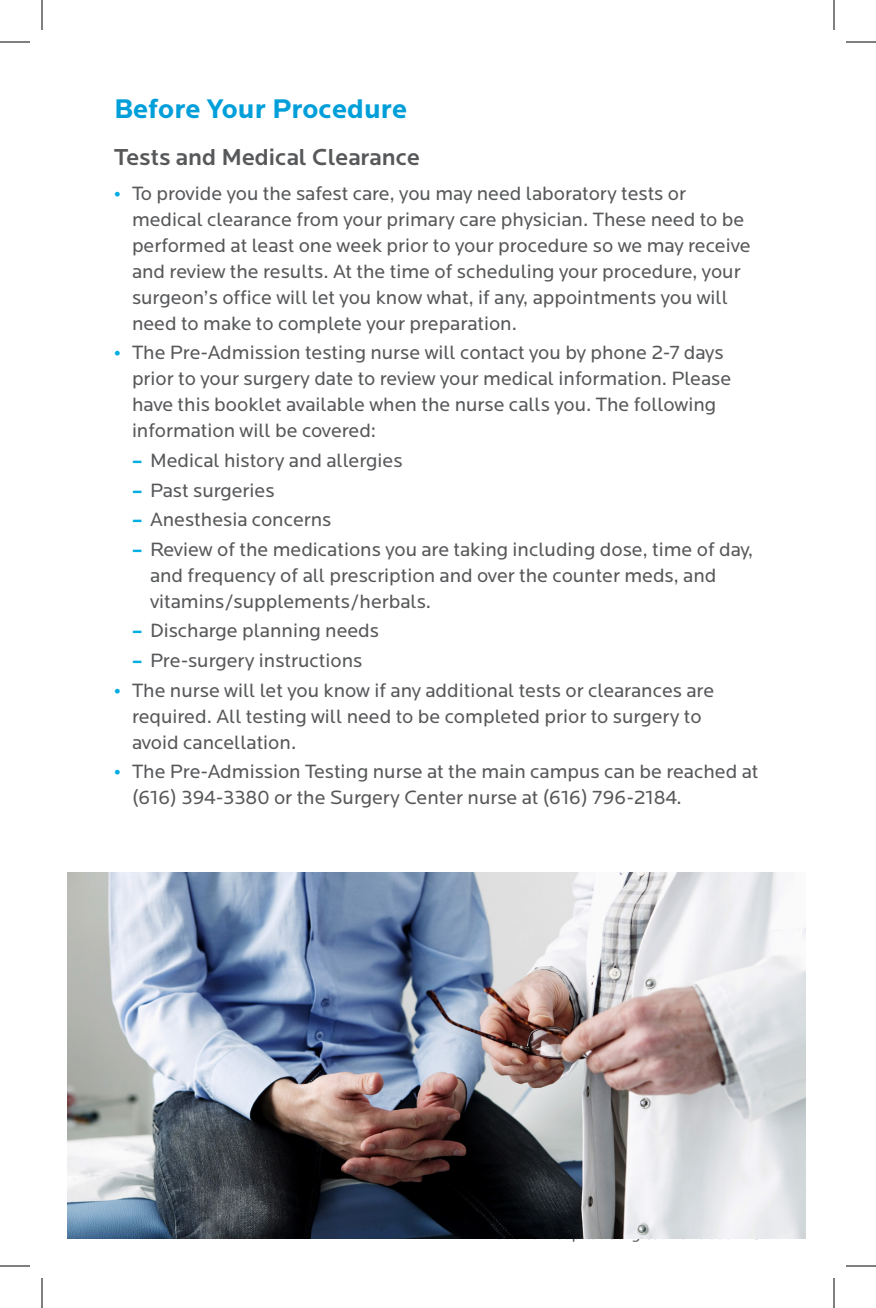
<style>
.page{position:relative;width:876px;height:1308px;background:#fff}
.page>*{position:absolute;margin:0;border:0;box-sizing:border-box;transform-origin:0 0}
.Subhead_14_bold{font:700 28px "Locator";color:#009fda}
.sub_subhead{font:500 24px "Locator";color:#57585a}
.t1{font:20px/26px "Locator";color:#57585a}
.s1{font-weight:900;font-size:22px;color:#00ade2}
.s2{font-weight:900;font-size:18px;color:#00ade2}
</style>
<div class="page">
<img style="left:68px;top:873px;width:737px;height:366px">
<hr style="left:0;top:42px;width:30px;height:1px;background:#000">
<hr style="left:846px;top:42px;width:30px;height:1px;background:#000">
<hr style="left:0;top:1266px;width:30px;height:1px;background:#000">
<hr style="left:846px;top:1266px;width:30px;height:1px;background:#000">
<hr style="left:42px;top:0;width:1px;height:30px;background:#000">
<hr style="left:42px;top:1278px;width:1px;height:30px;background:#000">
<hr style="left:834px;top:0;width:1px;height:30px;background:#000">
<hr style="left:834px;top:1278px;width:1px;height:30px;background:#000">
<p class="Subhead_14_bold" style="left:114px;top:92px;width:295px">Before Your Procedure</p>
<p class="sub_subhead" style="left:114px;top:143px;width:307px">Tests and Medical Clearance</p>
<p class="t1" style="left:132px;top:181px;width:620px;text-indent:-18px"><span class="s1">•</span> To provide you the safest care, you may need laboratory tests or medical clearance from your primary care physician. These need to be performed at least one week prior to your procedure so we may receive and review the results. At the time of scheduling your procedure, your surgeon’s office will let you know what, if any, appointments you will need to make to complete your preparation.</p>
<p class="t1" style="left:132px;top:340px;width:601px;text-indent:-18px"><span class="s1">•</span> The Pre-Admission testing nurse will contact you by phone 2-7 days prior to your surgery date to review your medical information. Please have this booklet available when the nurse calls you. The following information will be covered:</p>
<p class="t1" style="left:132px;top:448px;width:272px"><span class="s2">–</span> Medical history and allergies</p>
<p class="t1" style="left:132px;top:477px;width:144px"><span class="s2">–</span> Past surgeries</p>
<p class="t1" style="left:132px;top:507px;width:201px"><span class="s2">–</span> Anesthesia concerns</p>
<p class="t1" style="left:150px;top:537px;width:605px;text-indent:-18px"><span class="s2">–</span> Review of the medications you are taking including dose, time of day, and frequency of all prescription and over the counter meds, and vitamins/supplements/herbals.</p>
<p class="t1" style="left:132px;top:618px;width:249px"><span class="s2">–</span> Discharge planning needs</p>
<p class="t1" style="left:132px;top:648px;width:232px"><span class="s2">–</span> Pre-surgery instructions</p>
<p class="t1" style="left:132px;top:677px;width:584px;text-indent:-18px"><span class="s1">•</span> The nurse will let you know if any additional tests or clearances are required. All testing will need to be completed prior to surgery to avoid cancellation.</p>
<p class="t1" style="left:132px;top:759px;width:628px;text-indent:-18px"><span class="s1">•</span> The Pre-Admission Testing nurse at the main campus can be reached at (616) 394-3380 or the Surgery Center nurse at (616) 796-2184.</p>
</div>
